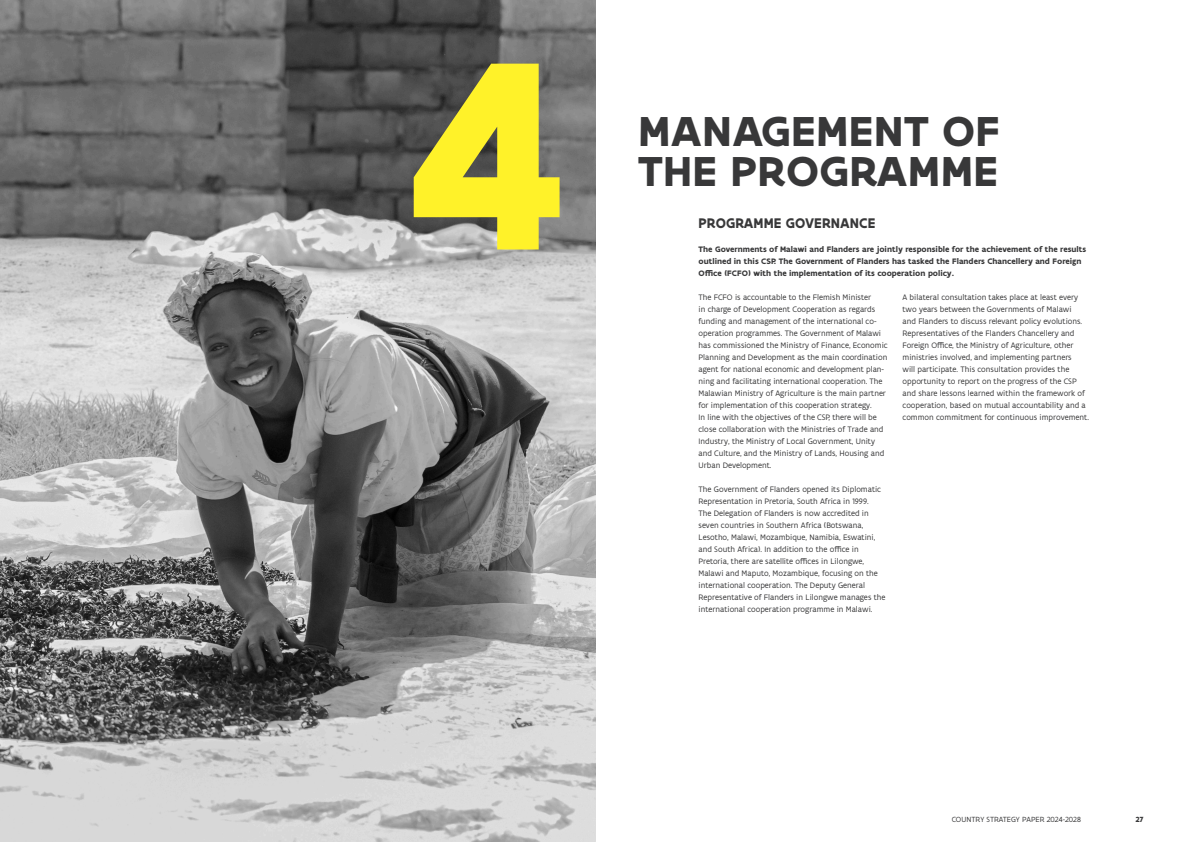
<style>
.page{position:relative;width:1191px;height:842px;background:#fff}
.page>*{position:absolute;margin:0;border:0;box-sizing:border-box;transform-origin:0 0}
.Inleiding{font:700 288.8px "Flanders Art Sans";color:#fff229}
.Inleiding-2{font:700 45px "Flanders Art Sans";letter-spacing:.005em;color:#383839}
.X_X_Titel{font:700 15px "Flanders Art Sans";letter-spacing:.005em;color:#383839;scale:.93 1}
.body{font:8.5px/12px "Flanders Art Sans";color:#383839}
.body-2{font:700 8.5px/12px "Flanders Art Sans";color:#383839}
.t1{font:8px "Flanders Art Sans";letter-spacing:.005em;color:#383839}
.t2{font:700 8px "Flanders Art Sans";color:#383839}
</style>
<div class="page">
<img style="left:0;top:0;width:595px;height:842px">
<p class="Inleiding" style="left:402px;top:-28px;width:163px">4</p>
<p class="Inleiding-2" style="left:638px;top:103px;width:363px">MANAGEMENT OF</p>
<p class="Inleiding-2" style="left:638px;top:143px;width:361px">THE PROGRAMME</p>
<p class="X_X_Titel" style="left:698px;top:214px;width:192px">PROGRAMME GOVERNANCE</p>
<p class="body-2" style="left:698px;top:243px;width:389px">The Governments of Malawi and Flanders are jointly responsible for the achievement of the results outlined in this CSP. The Government of Flanders has tasked the Flanders Chancellery and Foreign<br>Office (FCFO) with the implementation of its cooperation policy.</p>
<p class="body" style="left:698px;top:291px;width:191px">The FCFO is accountable to the Flemish Minister<br>in charge of Development Cooperation as regards funding and management of the international co&shy;operation programmes. The Government of Malawi has commissioned the Ministry of Finance, Economic Planning and Development as the main coordination agent for national economic and development plan&shy;ning and facilitating international cooperation. The Malawian Ministry of Agriculture is the main partner for implementation of this cooperation strategy.<br>In line with the objectives of the CSP, there will be close collaboration with the Ministries of Trade and Industry, the Ministry of Local Government, Unity and Culture, and the Ministry of Lands, Housing and Urban Development.</p>
<p class="body" style="left:698px;top:483px;width:188px">The Government of Flanders opened its Diplomatic Representation in Pretoria, South Africa in 1999.<br>The Delegation of Flanders is now accredited in seven countries in Southern Africa (Botswana, Lesotho, Malawi, Mozambique, Namibia, Eswatini, and South Africa). In addition to the office in Pretoria, there are satellite offices in Lilongwe, Malawi and Maputo, Mozambique, focusing on the international cooperation. The Deputy General Representative of Flanders in Lilongwe manages the international cooperation programme in Malawi.</p>
<p class="body" style="left:902px;top:291px;width:188px">A bilateral consultation takes place at least every two years between the Governments of Malawi<br>and Flanders to discuss relevant policy evolutions.<br>Representatives of the Flanders Chancellery and Foreign Office, the Ministry of Agriculture, other ministries involved, and implementing partners<br>will participate. This consultation provides the opportunity to report on the progress of the CSP and share lessons learned within the framework of cooperation, based on mutual accountability and a common commitment for continuous improvement.</p>
<p class="t1" style="left:951px;top:814px;width:131px">COUNTRY STRATEGY PAPER 2024-2028</p>
<p class="t2" style="left:1135px;top:814px;width:9px">27</p>
</div>
